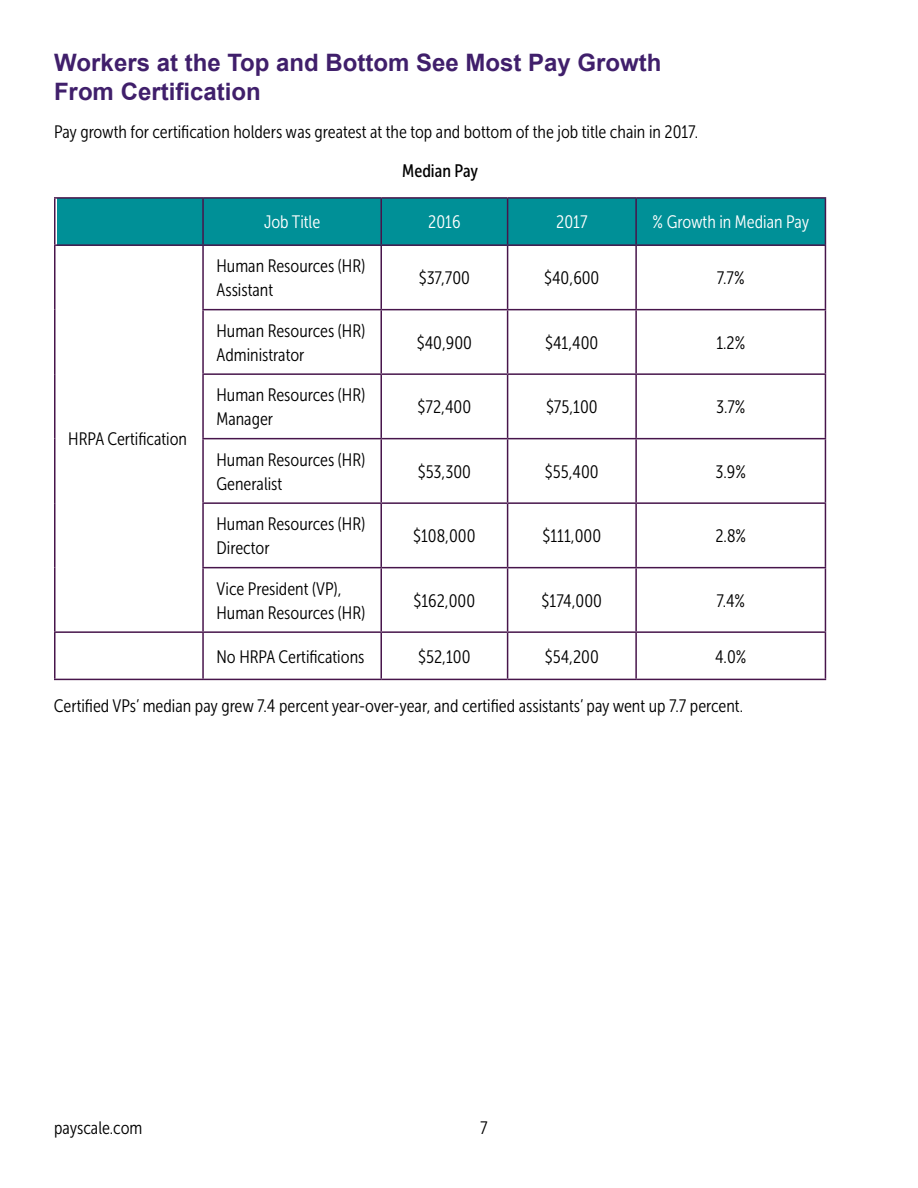
<style>
.page{position:relative;width:918px;height:1188px;background:#fff}
.page>*{position:absolute;margin:0;border:0;box-sizing:border-box;transform-origin:0 0}
.t1{font:700 24px/28.8px "Arial";color:#401f6b}
.t2{font:18px/24px "Museo Sans Cond 300";color:#000}
.t3{font:18px "Museo Sans Cond 300";color:#fff}
.t4{font:18px "Museo Sans Cond 500";color:#000}
.s1{font-style:inherit}
</style>
<div class="page">
<div style="left:57px;top:199px;width:769px;height:47px;background:#009097"></div>
<hr style="left:54px;top:197px;width:149px;height:2px;background:#47154b">
<hr style="left:54px;top:199px;width:2px;height:45px;background:#47154b">
<hr style="left:203px;top:197px;width:178px;height:2px;background:#47154b">
<hr style="left:202px;top:199px;width:2px;height:45px;background:#47154b">
<hr style="left:381px;top:197px;width:127px;height:2px;background:#47154b">
<hr style="left:380px;top:199px;width:2px;height:45px;background:#47154b">
<hr style="left:508px;top:197px;width:128px;height:2px;background:#47154b">
<hr style="left:507px;top:199px;width:1px;height:45px;background:#47154b">
<hr style="left:636px;top:197px;width:190px;height:2px;background:#47154b">
<hr style="left:635px;top:199px;width:2px;height:45px;background:#47154b">
<hr style="left:825px;top:199px;width:1px;height:45px;background:#47154b">
<hr style="left:54px;top:244px;width:149px;height:2px;background:#47154b">
<hr style="left:54px;top:246px;width:2px;height:64px;background:#47154b">
<hr style="left:203px;top:244px;width:178px;height:2px;background:#47154b">
<hr style="left:202px;top:246px;width:2px;height:63px;background:#47154b">
<hr style="left:381px;top:244px;width:127px;height:2px;background:#47154b">
<hr style="left:380px;top:246px;width:2px;height:63px;background:#47154b">
<hr style="left:508px;top:244px;width:128px;height:2px;background:#47154b">
<hr style="left:507px;top:246px;width:1px;height:63px;background:#47154b">
<hr style="left:636px;top:244px;width:190px;height:2px;background:#47154b">
<hr style="left:635px;top:246px;width:2px;height:63px;background:#47154b">
<hr style="left:825px;top:246px;width:1px;height:63px;background:#47154b">
<hr style="left:54px;top:310px;width:2px;height:64px;background:#47154b">
<hr style="left:202px;top:309px;width:179px;height:1px;background:#47154b">
<hr style="left:202px;top:310px;width:2px;height:63px;background:#47154b">
<hr style="left:381px;top:309px;width:127px;height:1px;background:#47154b">
<hr style="left:380px;top:310px;width:2px;height:63px;background:#47154b">
<hr style="left:508px;top:309px;width:128px;height:1px;background:#47154b">
<hr style="left:507px;top:310px;width:1px;height:63px;background:#47154b">
<hr style="left:636px;top:309px;width:190px;height:1px;background:#47154b">
<hr style="left:635px;top:310px;width:2px;height:63px;background:#47154b">
<hr style="left:825px;top:310px;width:1px;height:63px;background:#47154b">
<hr style="left:54px;top:374px;width:2px;height:65px;background:#47154b">
<hr style="left:202px;top:373px;width:179px;height:2px;background:#47154b">
<hr style="left:202px;top:375px;width:2px;height:63px;background:#47154b">
<hr style="left:381px;top:373px;width:127px;height:2px;background:#47154b">
<hr style="left:380px;top:375px;width:2px;height:63px;background:#47154b">
<hr style="left:508px;top:373px;width:128px;height:2px;background:#47154b">
<hr style="left:507px;top:375px;width:1px;height:63px;background:#47154b">
<hr style="left:636px;top:373px;width:190px;height:2px;background:#47154b">
<hr style="left:635px;top:375px;width:2px;height:63px;background:#47154b">
<hr style="left:825px;top:375px;width:1px;height:63px;background:#47154b">
<hr style="left:54px;top:439px;width:2px;height:64px;background:#47154b">
<hr style="left:202px;top:438px;width:179px;height:1px;background:#47154b">
<hr style="left:202px;top:439px;width:2px;height:63px;background:#47154b">
<hr style="left:381px;top:438px;width:127px;height:1px;background:#47154b">
<hr style="left:380px;top:439px;width:2px;height:63px;background:#47154b">
<hr style="left:508px;top:438px;width:128px;height:1px;background:#47154b">
<hr style="left:507px;top:439px;width:1px;height:63px;background:#47154b">
<hr style="left:636px;top:438px;width:190px;height:1px;background:#47154b">
<hr style="left:635px;top:439px;width:2px;height:63px;background:#47154b">
<hr style="left:825px;top:439px;width:1px;height:63px;background:#47154b">
<hr style="left:54px;top:503px;width:2px;height:65px;background:#47154b">
<hr style="left:202px;top:502px;width:179px;height:2px;background:#47154b">
<hr style="left:202px;top:504px;width:2px;height:63px;background:#47154b">
<hr style="left:381px;top:502px;width:127px;height:2px;background:#47154b">
<hr style="left:380px;top:504px;width:2px;height:63px;background:#47154b">
<hr style="left:508px;top:502px;width:128px;height:2px;background:#47154b">
<hr style="left:507px;top:504px;width:1px;height:63px;background:#47154b">
<hr style="left:636px;top:502px;width:190px;height:2px;background:#47154b">
<hr style="left:635px;top:504px;width:2px;height:63px;background:#47154b">
<hr style="left:825px;top:504px;width:1px;height:63px;background:#47154b">
<hr style="left:54px;top:568px;width:2px;height:63px;background:#47154b">
<hr style="left:202px;top:567px;width:179px;height:1px;background:#47154b">
<hr style="left:202px;top:568px;width:2px;height:63px;background:#47154b">
<hr style="left:381px;top:567px;width:127px;height:1px;background:#47154b">
<hr style="left:380px;top:568px;width:2px;height:63px;background:#47154b">
<hr style="left:508px;top:567px;width:128px;height:1px;background:#47154b">
<hr style="left:507px;top:568px;width:1px;height:63px;background:#47154b">
<hr style="left:636px;top:567px;width:190px;height:1px;background:#47154b">
<hr style="left:635px;top:568px;width:2px;height:63px;background:#47154b">
<hr style="left:825px;top:568px;width:1px;height:63px;background:#47154b">
<hr style="left:54px;top:631px;width:149px;height:2px;background:#47154b">
<hr style="left:54px;top:633px;width:2px;height:46px;background:#47154b">
<hr style="left:203px;top:631px;width:178px;height:2px;background:#47154b">
<hr style="left:202px;top:633px;width:2px;height:46px;background:#47154b">
<hr style="left:381px;top:631px;width:127px;height:2px;background:#47154b">
<hr style="left:380px;top:633px;width:2px;height:46px;background:#47154b">
<hr style="left:508px;top:631px;width:128px;height:2px;background:#47154b">
<hr style="left:507px;top:633px;width:1px;height:46px;background:#47154b">
<hr style="left:636px;top:631px;width:190px;height:2px;background:#47154b">
<hr style="left:635px;top:633px;width:2px;height:46px;background:#47154b">
<hr style="left:825px;top:633px;width:1px;height:46px;background:#47154b">
<hr style="left:54px;top:679px;width:149px;height:1px;background:#47154b">
<hr style="left:203px;top:679px;width:178px;height:1px;background:#47154b">
<hr style="left:381px;top:679px;width:127px;height:1px;background:#47154b">
<hr style="left:508px;top:679px;width:128px;height:1px;background:#47154b">
<hr style="left:636px;top:679px;width:190px;height:1px;background:#47154b">
<h4 class="t1" style="left:54px;top:49px;width:609px">Workers at the Top and Bottom See Most Pay Growth<br>From Certi<span class="s1">f</span>ication</h4>
<p class="t2" style="left:54px;top:120px;width:646px">Pay growth for certification holders was greatest at the top and bottom of the job title chain in 2017.</p>
<p class="t4" style="left:402px;top:161px;width:78px">Median Pay</p>
<p class="t3" style="left:264px;top:212px;width:58px">Job Title</p>
<p class="t3" style="left:428px;top:212px;width:34px">2016</p>
<p class="t3" style="left:556px;top:212px;width:33px">2017</p>
<p class="t3" style="left:653px;top:212px;width:158px">% Growth in Median Pay</p>
<p class="t2" style="left:217px;top:254px;width:150px">Human Resources (HR)<br>Assistant</p>
<p class="t2" style="left:419px;top:266px;width:53px">$37,700</p>
<p class="t2" style="left:544px;top:266px;width:57px">$40,600</p>
<p class="t2" style="left:717px;top:266px;width:29px">7.7%</p>
<p class="t2" style="left:217px;top:319px;width:150px">Human Resources (HR)<br>Administrator</p>
<p class="t2" style="left:417px;top:331px;width:57px">$40,900</p>
<p class="t2" style="left:545px;top:331px;width:55px">$41,400</p>
<p class="t2" style="left:716px;top:331px;width:30px">1.2%</p>
<p class="t2" style="left:217px;top:383px;width:150px">Human Resources (HR)<br>Manager</p>
<p class="t2" style="left:418px;top:395px;width:55px">$72,400</p>
<p class="t2" style="left:546px;top:395px;width:53px">$75,100</p>
<p class="t2" style="left:716px;top:395px;width:31px">3.7%</p>
<p class="t2" style="left:217px;top:448px;width:150px">Human Resources (HR)<br>Generalist</p>
<p class="t2" style="left:418px;top:460px;width:55px">$53,300</p>
<p class="t2" style="left:545px;top:460px;width:55px">$55,400</p>
<p class="t2" style="left:716px;top:460px;width:32px">3.9%</p>
<p class="t2" style="left:217px;top:512px;width:150px">Human Resources (HR)<br>Director</p>
<p class="t2" style="left:413px;top:524px;width:64px">$108,000</p>
<p class="t2" style="left:543px;top:524px;width:60px">$111,000</p>
<p class="t2" style="left:715px;top:524px;width:32px">2.8%</p>
<p class="t2" style="left:217px;top:577px;width:150px">Vice President (VP),<br>Human Resources (HR)</p>
<p class="t2" style="left:414px;top:589px;width:63px">$162,000</p>
<p class="t2" style="left:542px;top:589px;width:62px">$174,000</p>
<p class="t2" style="left:716px;top:589px;width:30px">7.4%</p>
<p class="t2" style="left:217px;top:644px;width:149px">No HRPA Certifications</p>
<p class="t2" style="left:418px;top:644px;width:54px">$52,100</p>
<p class="t2" style="left:545px;top:644px;width:55px">$54,200</p>
<p class="t2" style="left:715px;top:644px;width:33px">4.0%</p>
<p class="t2" style="left:54px;top:694px;width:691px">Certified VPs’ median pay grew 7.4 percent year-over-year, and certified assistants’ pay went up 7.7 percent.</p>
<p class="t2" style="left:68px;top:427px;width:120px">HRPA Certification</p>
<p class="t2" style="left:54px;top:1116px;width:90px">payscale.com</p>
<p class="t2" style="left:480px;top:1116px;width:9px">7</p>
</div>
